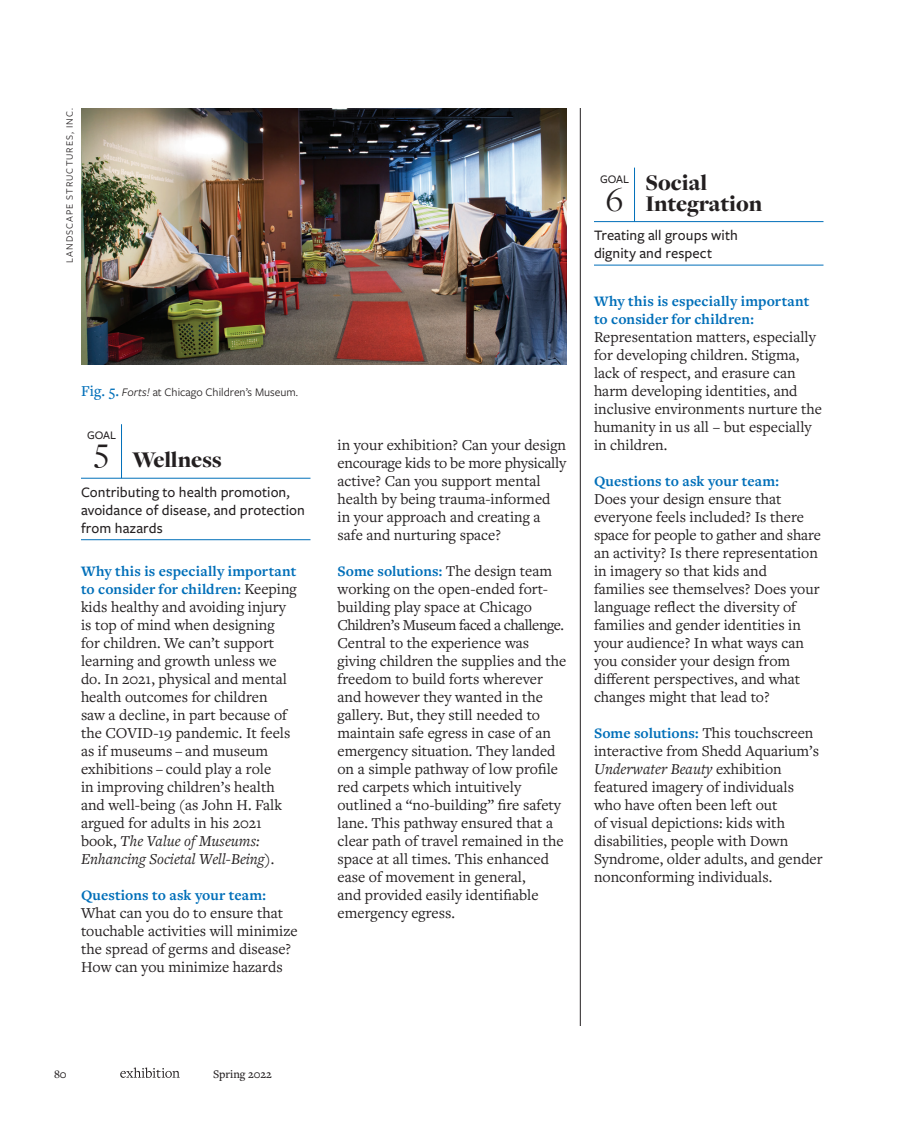
<style>
.page{position:relative;width:918px;height:1134px;background:#fff}
.page>*{position:absolute;margin:0;border:0;box-sizing:border-box;transform-origin:0 0}
.t1{font:36px "Freight Disp Pro";color:#231f20}
.Universal_Design_-_G{font:900 23.25px/21px "Freight Disp Pro";color:#231f20}
.Article_-_Body_Text{font:15.75px/18px "Freight Text Pro";color:#231f20}
.Article_-_Body_Text-2{font:700 15px/18px "Freight Text Pro";letter-spacing:.005em;color:#006fb9}
.Universal_Design_-_G-2{font:500 15px/18px "Freight Sans Pro";letter-spacing:.005em;color:#231f20}
.Article_-_Fig____Onl{font:12px "Freight Sans Pro";color:#231f20}
.t2{font:500 12px "Freight Text Pro";color:#231f20}
.t3{font:500 12px "Freight Sans Pro";color:#231f20}
.Article_-_Photo_Cred{font:10.2px "Freight Sans Pro";letter-spacing:.1em;color:#231f20}
.s1{font-family:"Freight Text Pro";font-weight:500;font-size:15.75px;color:#006fb9}
.s2{font-style:italic}
.s3{font-weight:400;font-size:15.75px;color:#231f20}
.s4{font-weight:700;font-size:15px;color:#006fb9}
</style>
<div class="page">
<svg style="left:120px;top:1067px;width:60px;height:11px"></svg>
<hr style="left:81px;top:539px;width:229px;height:1px;background:#006fb9">
<hr style="left:81px;top:478px;width:229px;height:1px;background:#006fb9">
<hr style="left:121px;top:424px;width:1px;height:54px;background:#006fb9">
<img style="left:81px;top:108px;width:486px;height:256px">
<hr style="left:580px;top:108px;width:1px;height:918px;background:#231f20">
<hr style="left:594px;top:265px;width:230px;height:1px;background:#006fb9">
<hr style="left:594px;top:221px;width:230px;height:1px;background:#006fb9">
<hr style="left:634px;top:168px;width:1px;height:54px;background:#006fb9">
<p class="Article_-_Photo_Cred" style="left:63px;top:263px;width:156px;rotate:-90deg">LANDSCAPE STRUCTURES, INC.</p>
<p class="Article_-_Fig____Onl" style="left:81px;top:384px;width:219px"><span class="s1">Fig. 5.</span> <span class="s2">Forts!</span> at Chicago Children’s Museum.</p>
<p class="t3" style="left:87px;top:427px;width:31px">GOAL</p>
<p class="t1" style="left:94px;top:432px;width:17px">5</p>
<p class="Universal_Design_-_G-2" style="left:81px;top:482px;width:226px">Contributing to health promotion, avoidance of disease, and protection from hazards</p>
<p class="Article_-_Body_Text-2" style="left:81px;top:562px;width:217px">Why this is especially important to consider for children: <span class="s3">Keeping</span></p>
<p class="Article_-_Body_Text" style="left:81px;top:597px;width:211px">kids healthy and avoiding injury is top of mind when designing for children. We can’t support learning and growth unless we do. In 2021, physical and mental health outcomes for children saw a decline, in part because of the COVID-19 pandemic. It feels as if museums – and museum exhibitions – could play a role<br>in improving children’s health and well-being (as John H. Falk argued for adults in his 2021 book, <span class="s2">The Value of Museums:<br>Enhancing Societal Well-Being</span>).</p>
<p class="Article_-_Body_Text-2" style="left:81px;top:886px;width:187px">Questions to ask your team:</p>
<p class="Article_-_Body_Text" style="left:81px;top:903px;width:218px">What can you do to ensure that touchable activities will minimize the spread of germs and disease?<br>How can you minimize hazards</p>
<p class="Universal_Design_-_G" style="left:132px;top:449px;width:91px">Wellness</p>
<p class="Article_-_Body_Text" style="left:338px;top:435px;width:230px">in your exhibition? Can your design encourage kids to be more physically active? Can you support mental health by being trauma-informed in your approach and creating a safe and nurturing space?</p>
<p class="Article_-_Body_Text-2" style="left:338px;top:562px;width:216px">Some solutions: <span class="s3">The design team</span></p>
<p class="Article_-_Body_Text" style="left:338px;top:579px;width:230px">working on the open-ended fort&shy;building play space at Chicago<br>Children’s Museum faced a challenge.<br>Central to the experience was giving children the supplies and the freedom to build forts wherever and however they wanted in the gallery. But, they still needed to maintain safe egress in case of an emergency situation. They landed on a simple pathway of low profile red carpets which intuitively outlined a “no-building” fire safety lane. This pathway ensured that a clear path of travel remained in the space at all times. This enhanced ease of movement in general,<br>and provided easily identifiable emergency egress.</p>
<p class="Universal_Design_-_G" style="left:645px;top:172px;width:118px">Social<br>Integration</p>
<p class="t3" style="left:600px;top:171px;width:31px">GOAL</p>
<p class="t1" style="left:606px;top:176px;width:19px">6</p>
<p class="Universal_Design_-_G-2" style="left:594px;top:226px;width:145px">Treating all groups with dignity and respect</p>
<p class="Article_-_Body_Text-2" style="left:594px;top:292px;width:217px">Why this is especially important to consider for children:</p>
<p class="Article_-_Body_Text" style="left:594px;top:327px;width:230px">Representation matters, especially for developing children. Stigma, lack of respect, and erasure can harm developing identities, and inclusive environments nurture the humanity in us all – but especially in children.</p>
<p class="Article_-_Body_Text-2" style="left:594px;top:472px;width:187px">Questions to ask your team:</p>
<p class="Article_-_Body_Text" style="left:594px;top:489px;width:228px">Does your design ensure that everyone feels included? Is there space for people to gather and share an activity? Is there representation in imagery so that kids and families see themselves? Does your language reflect the diversity of families and gender identities in your audience? In what ways can you consider your design from different perspectives, and what changes might that lead to?</p>
<p class="Article_-_Body_Text" style="left:594px;top:723px;width:230px"><span class="s4">Some solutions:</span> This touchscreen interactive from Shedd Aquarium’s<br><span class="s2">Underwater Beauty</span> exhibition featured imagery of individuals who have often been left out<br>of visual depictions: kids with disabilities, people with Down<br>Syndrome, older adults, and gender nonconforming individuals.</p>
<p class="t2" style="left:54px;top:1066px;width:14px">80</p>
<p class="t2" style="left:213px;top:1066px;width:60px">Spring 2022</p>
</div>
